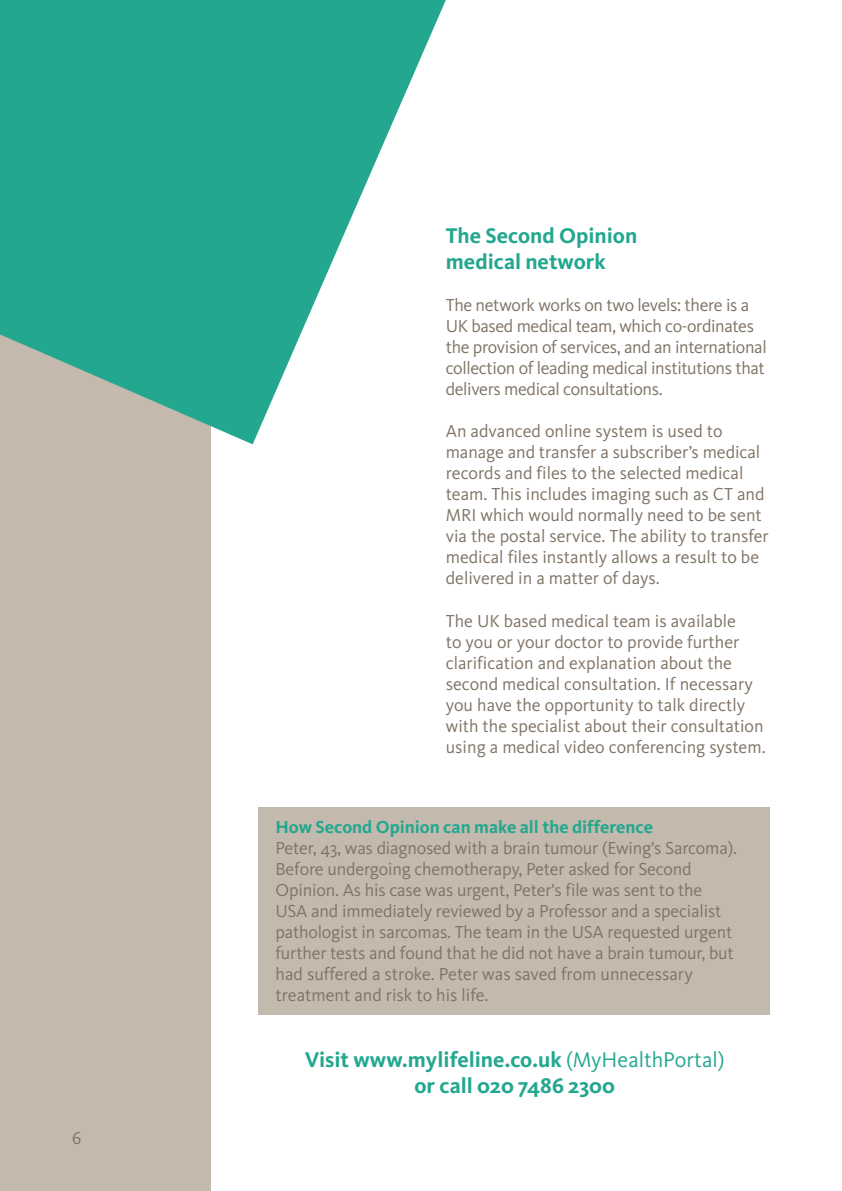
<style>
.page{position:relative;width:842px;height:1191px;background:#fff}
.page>*{position:absolute;margin:0;border:0;box-sizing:border-box;transform-origin:0 0}
.t1{font:700 22px/26px "Kievit";color:#23a78f}
.t2{font:18px/21px "Kievit";letter-spacing:-.005em;color:#7f7365}
.t3{font:700 18px "Kievit";color:#23a78f}
.s1{font-weight:400}
</style>
<div class="page">
<div style="left:0;top:0;width:210px;height:1191px;background:#c3baad"></div>
<svg style="left:0;top:0;width:446px;height:444px;fill:#23a78f"></svg>
<div style="left:258px;top:807px;width:512px;height:208px;background:#c3baad"></div>
<p class="t2" style="left:72px;top:1127px;width:11px">6</p>
<p class="t1" style="left:446px;top:223px;width:193px">The Second Opinion medical network</p>
<p class="t2" style="left:446px;top:295px;width:322px">The network works on two levels: there is a UK based medical team, which co-ordinates the provision of services, and an international collection of leading medical institutions that delivers medical consultations.</p>
<p class="t2" style="left:446px;top:421px;width:324px">An advanced online system is used to manage and transfer a subscriber’s medical records and files to the selected medical team. This includes imaging such as CT and MRI which would normally need to be sent via the postal service. The ability to transfer medical files instantly allows a result to be delivered in a matter of days.</p>
<p class="t2" style="left:446px;top:610px;width:321px">The UK based medical team is available<br>to you or your doctor to provide further clarification and explanation about the second medical consultation. If necessary you have the opportunity to talk directly with the specialist about their consultation using a medical video conferencing system.</p>
<p class="t3" style="left:275px;top:816px;width:379px">How Second Opinion can make all the difference</p>
<p class="t2" style="left:275px;top:837px;width:463px">Peter, 43, was diagnosed with a brain tumour (Ewing's Sarcoma).<br>Before undergoing chemotherapy, Peter asked for Second Opinion. As his case was urgent, Peter's file was sent to the USA and immediately reviewed by a Professor and a specialist pathologist in sarcomas. The team in the USA requested urgent further tests and found that he did not have a brain tumour, but had suffered a stroke. Peter was saved from unnecessary treatment and risk to his life.</p>
<p class="t1" style="left:305px;top:1046px;width:421px;text-align:center">Visit www.mylifeline.co.uk <span class="s1">(MyHealthPortal) </span>or call 020 7486 2300</p>
</div>
